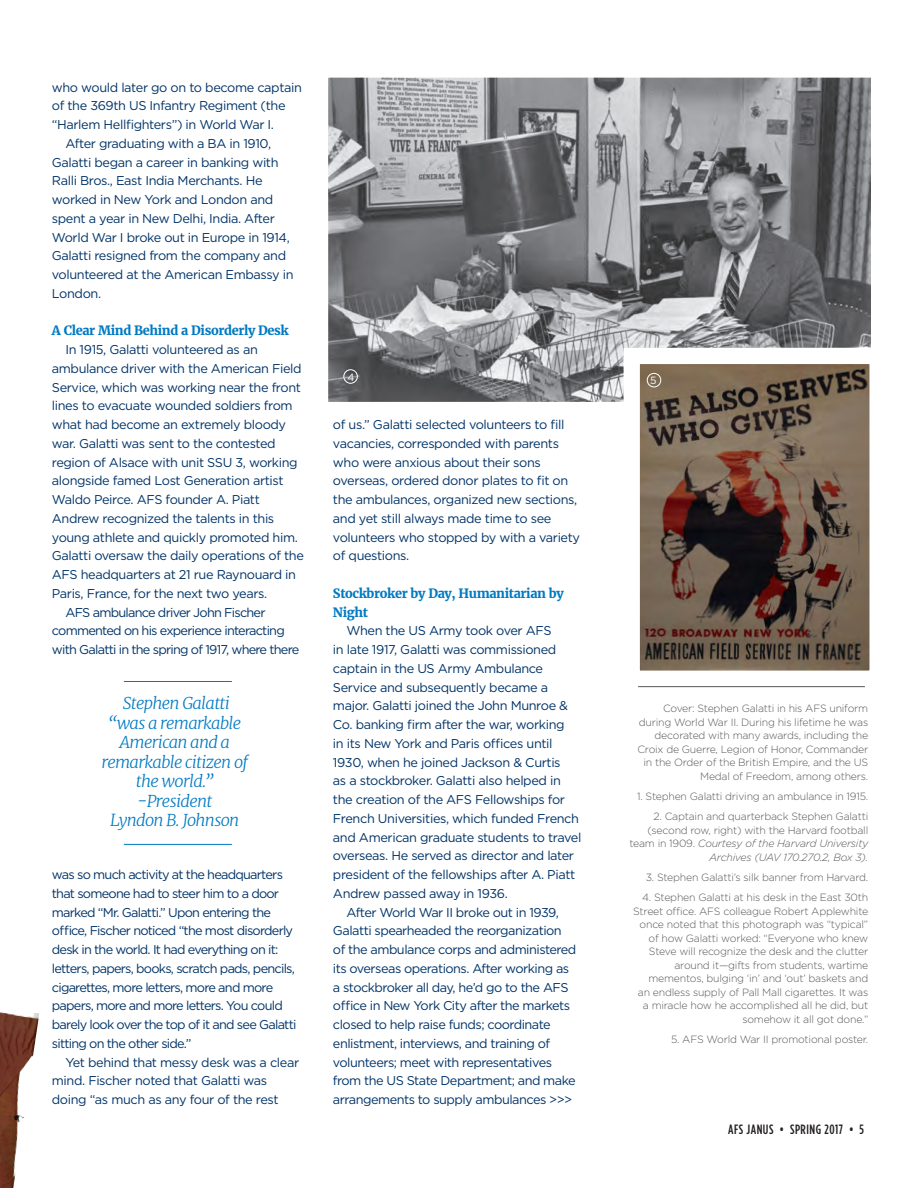
<style>
.page{position:relative;width:918px;height:1188px;background:#fff}
.page>*{position:absolute;margin:0;border:0;box-sizing:border-box;transform-origin:0 0}
.body{font:italic 300 16.5px/19.5px "Merriweather";letter-spacing:-.04em;color:#007ac2;text-align:center}
.t1{font:500 13.5px "Gotham Condensed";letter-spacing:.04em;color:#231f20}
.body-2{font:12.75px/18.8px "Gotham";letter-spacing:-.03em;color:#003367}
.body-3{font:12.75px/18.8px "Gotham";letter-spacing:-.06em;color:#003367}
.body-4{font:700 12.75px/18.8px "Merriweather";letter-spacing:-.03em;color:#007ac2}
.t2{font:300 10.5px/13.5px "Gotham";letter-spacing:-.02em;color:#57585a;text-align:right}
.body-5{font:10.5px "Gotham";color:#fff}
.s1{font-style:italic}
</style>
<div class="page">
<img style="left:0;top:1012px;width:39px;height:176px">
<svg style="left:328px;top:77px;width:543px;height:325px"></svg>
<div style="left:343px;top:369px;width:15px;height:15px;border:1px solid #fff;border-radius:50%"></div>
<svg style="left:615px;top:340px;width:256px;height:348px"></svg>
<div style="left:647px;top:373px;width:14px;height:14px;border:1px solid #fff;border-radius:50%"></div>
<hr style="left:124px;top:681px;width:108px;height:1px;background:#007ac2">
<hr style="left:124px;top:844px;width:108px;height:1px;background:#007ac2">
<hr style="left:638px;top:686px;width:227px;height:1px;background:#57585a">
<p class="body-2" style="left:52px;top:77px;width:252px">who would later go on to become captain of the 369th US Infantry Regiment (the “Harlem Hellfighters”) in World War I.</p>
<p class="body-2" style="left:52px;top:134px;width:243px;text-indent:14px">After graduating with a BA in 1910, Galatti began a career in banking with Ralli Bros., East India Merchants. He worked in New York and London and spent a year in New Delhi, India. After World War I broke out in Europe in 1914, Galatti resigned from the company and volunteered at the American Embassy in London.</p>
<p class="body-4" style="left:52px;top:321px;width:238px">A Clear Mind Behind a Disorderly Desk</p>
<p class="body-2" style="left:52px;top:340px;width:254px;text-indent:14px">In 1915, Galatti volunteered as an ambulance driver with the American Field Service, which was working near the front lines to evacuate wounded soldiers from what had become an extremely bloody war. Galatti was sent to the contested region of Alsace with unit SSU 3, working alongside famed Lost Generation artist Waldo Peirce. AFS founder A. Piatt Andrew recognized the talents in this young athlete and quickly promoted him.<br>Galatti oversaw the daily operations of the AFS headquarters at 21 rue Raynouard in Paris, France, for the next two years.</p>
<p class="body-3" style="left:52px;top:602px;width:249px;text-indent:14px">AFS ambulance driver John Fischer commented on his experience interacting with Galatti in the spring of 1917, where there</p>
<p class="body" style="left:108px;top:694px;width:135px">Stephen Galatti “was a remarkable</p>
<p class="body" style="left:101px;top:733px;width:148px">American and a remarkable citizen of the world.” -President<br>Lyndon B. Johnson</p>
<p class="body-3" style="left:52px;top:865px;width:246px">was so much activity at the headquarters that someone had to steer him to a door marked “Mr. Galatti.” Upon entering the office, Fischer noticed “the most disorderly desk in the world. It had everything on it: letters, papers, books, scratch pads, pencils, cigarettes, more letters, more and more papers, more and more letters. You could barely look over the top of it and see Galatti sitting on the other side.”</p>
<p class="body-2" style="left:52px;top:1052px;width:249px;text-indent:14px">Yet behind that messy desk was a clear mind. Fischer noted that Galatti was doing “as much as any four of the rest</p>
<p class="body-5" style="left:347px;top:370px;width:9px">4</p>
<p class="body-5" style="left:650px;top:374px;width:8px">5</p>
<p class="body-2" style="left:333px;top:415px;width:249px">of us.” Galatti selected volunteers to fill vacancies, corresponded with parents who were anxious about their sons overseas, ordered donor plates to fit on the ambulances, organized new sections, and yet still always made time to see volunteers who stopped by with a variety of questions.</p>
<p class="body-4" style="left:333px;top:584px;width:232px">Stockbroker by Day, Humanitarian by<br>Night</p>
<p class="body-2" style="left:333px;top:621px;width:250px;text-indent:14px">When the US Army took over AFS<br>in late 1917, Galatti was commissioned captain in the US Army Ambulance Service and subsequently became a major. Galatti joined the John Munroe &amp; Co. banking firm after the war, working<br>in its New York and Paris offices until 1930, when he joined Jackson &amp; Curtis<br>as a stockbroker. Galatti also helped in the creation of the AFS Fellowships for French Universities, which funded French and American graduate students to travel overseas. He served as director and later president of the fellowships after A. Piatt Andrew passed away in 1936.</p>
<p class="body-2" style="left:333px;top:903px;width:245px;text-indent:14px">After World War II broke out in 1939, Galatti spearheaded the reorganization of the ambulance corps and administered its overseas operations. After working as a stockbroker all day, he’d go to the AFS office in New York City after the markets closed to help raise funds; coordinate enlistment, interviews, and training of volunteers; meet with representatives from the US State Department; and make arrangements to supply ambulances &gt;&gt;&gt;</p>
<p class="t2" style="left:637px;top:701px;width:232px">Cover: Stephen Galatti in his AFS uniform during World War II. During his lifetime he was decorated with many awards, including the Croix de Guerre, Legion of Honor, Commander in the Order of the British Empire, and the US Medal of Freedom, among others.</p>
<p class="t2" style="left:637px;top:789px;width:233px">1. Stephen Galatti driving an ambulance in 1915.</p>
<p class="t2" style="left:629px;top:809px;width:240px">2. Captain and quarterback Stephen Galatti (second row, right) with the Harvard football team in 1909. <span class="s1">Courtesy of the Harvard University Archives (UAV 170.270.2, Box 3).</span></p>
<p class="t2" style="left:646px;top:870px;width:224px">3. Stephen Galatti’s silk banner from Harvard.</p>
<p class="t2" style="left:633px;top:890px;width:237px">4. Stephen Galatti at his desk in the East 30th Street office. AFS colleague Robert Applewhite once noted that this photograph was “typical” of how Galatti worked: “Everyone who knew Steve will recognize the desk and the clutter around it—gifts from students, wartime mementos, bulging ‘in’ and ‘out’ baskets and<br>an endless supply of Pall Mall cigarettes. It was a miracle how he accomplished all he did, but somehow it all got done.”</p>
<p class="t2" style="left:671px;top:1032px;width:199px">5. AFS World War II promotional poster.</p>
<p class="t1" style="left:728px;top:1122px;width:137px">AFS JANUS • SPRING 2017 • 5</p>
</div>
